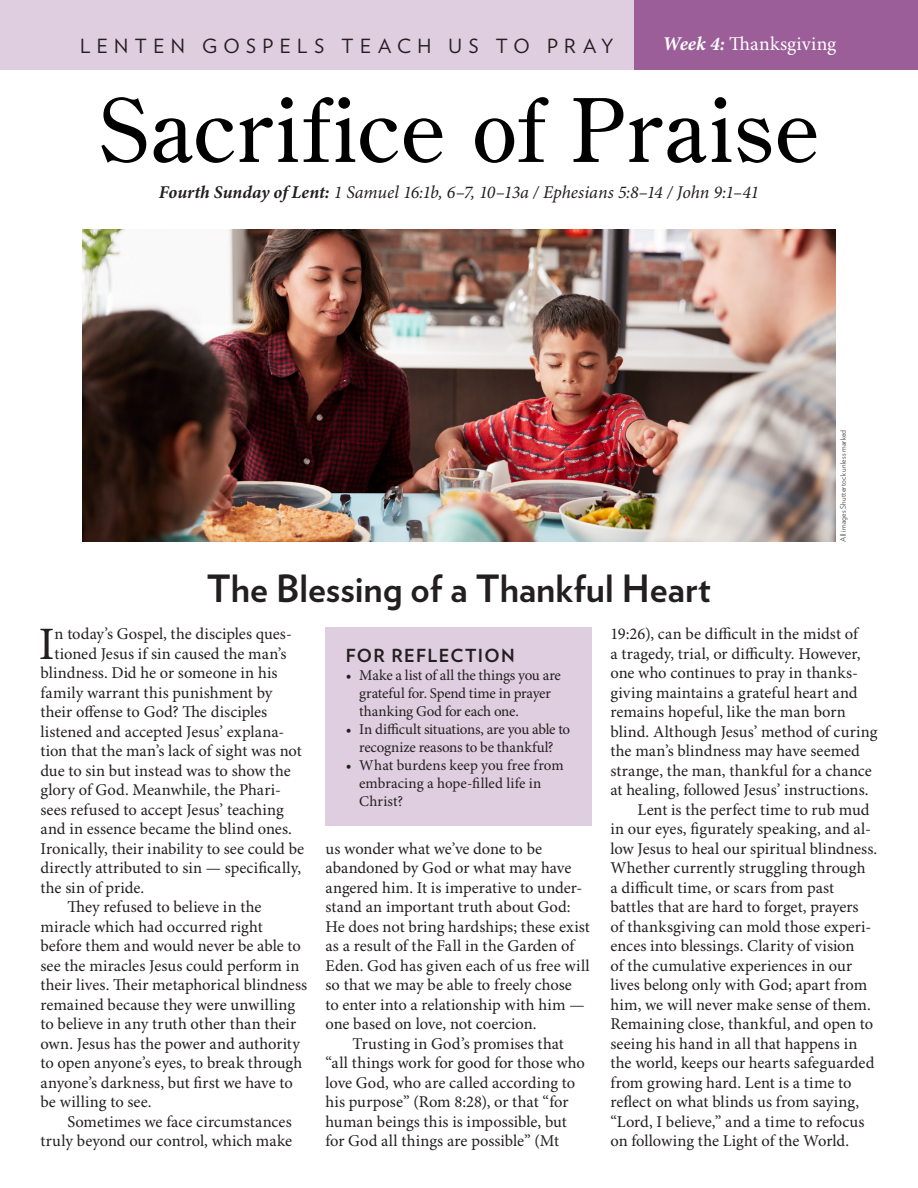
<style>
.page{position:relative;width:918px;height:1188px;background:#fff}
.page>*{position:absolute;margin:0;border:0;box-sizing:border-box;transform-origin:0 0}
.t1{font:87.15px "Century Old Style Std";letter-spacing:.03em;color:#000}
.Body{font:46.5px "Minion Pro";color:#231f20}
.Body-2{font:700 37.5px "Verlag";color:#231f20}
.Default{font:19.5px "Verlag";letter-spacing:.33em;color:#231f20}
.t2{font:19.5px "Minion Pro";color:#fff}
.Body-3{font:italic 18px "Minion Pro";letter-spacing:-.005em;color:#231f20}
.Heading_2{font:700 18px "Verlag";letter-spacing:.075em;color:#231f20}
.Body-4{font:16.5px/19.5px "Minion Pro";color:#231f20}
.t3{font:15px/18px "Minion Pro";letter-spacing:-.005em;color:#231f20}
.BodySerif{font:300 7.5px "Verlag";letter-spacing:.03em;color:#231f20}
.s1{font-weight:700;font-style:italic}
.s2{font-weight:700}
</style>
<div class="page">
<img style="left:82px;top:229px;width:754px;height:313px">
<div style="left:326px;top:627px;width:266px;height:199px;background:#dfcde0"></div>
<div style="left:0;top:0;width:918px;height:69px;background:#dfcde0"></div>
<div style="left:634px;top:0;width:284px;height:69px;background:#9b5e98"></div>
<p class="Default" style="left:80px;top:31px;width:535px">LENTEN GOSPELS TEACH US TO PRAY</p>
<p class="t2" style="left:662px;top:32px;width:175px"><span class="s1">Week 4:</span> Thanksgiving</p>
<p class="t1" style="left:99px;top:74px;width:721px">Sacrifice of Praise</p>
<p class="Body-3" style="left:159px;top:182px;width:602px"><span class="s2">Fourth Sunday of Lent:</span> 1 Samuel 16:1b, 6–7, 10–13a / Ephesians 5:8–14 / John 9:1–41</p>
<p class="BodySerif" style="left:838px;top:542px;width:113px;rotate:-90deg">All images Shuttertock unless marked</p>
<p class="Body-2" style="left:207px;top:559px;width:506px">The Blessing of a Thankful Heart</p>
<p class="Heading_2" style="left:346px;top:641px;width:171px">FOR REFLECTION</p>
<p class="t3" style="left:359px;top:667px;width:203px;text-indent:-14px">• Make a list of all the things you are grateful for. Spend time in prayer thanking God for each one.</p>
<p class="t3" style="left:346px;top:721px;width:226px;text-align:center">• In difficult situations, are you able to recognize reasons to be thankful?</p>
<p class="t3" style="left:359px;top:757px;width:206px;text-indent:-14px">• What burdens keep you free from embracing a hope-filled life in<br>Christ?</p>
<p class="Body-4" style="left:610px;top:625px;width:269px">19:26), can be difficult in the midst of<br>a tragedy, trial, or difficulty. However, one who continues to pray in thanks&shy;giving maintains a grateful heart and remains hopeful, like the man born blind. Although Jesus’ method of curing the man’s blindness may have seemed strange, the man, thankful for a chance at healing, followed Jesus’ instructions.</p>
<p class="Body-4" style="left:610px;top:800px;width:268px;text-indent:27px">Lent is the perfect time to rub mud in our eyes, figurately speaking, and al&shy;low Jesus to heal our spiritual blindness.<br>Whether currently struggling through<br>a difficult time, or scars from past battles that are hard to forget, prayers of thanksgiving can mold those experi&shy;ences into blessings. Clarity of vision<br>of the cumulative experiences in our lives belong only with God; apart from him, we will never make sense of them.<br>Remaining close, thankful, and open to seeing his hand in all that happens in the world, keeps our hearts safeguarded from growing hard. Lent is a time to reflect on what blinds us from saying, “Lord, I believe,” and a time to refocus on following the Light of the World.</p>
<p class="Body" style="left:39px;top:616px;width:17px">I</p>
<p class="Body-4" style="left:55px;top:625px;width:239px">n today’s Gospel, the disciples ques-</p>
<p class="Body-4" style="left:55px;top:644px;width:234px">tioned Jesus if sin caused the man’s</p>
<p class="Body-4" style="left:40px;top:664px;width:239px">blindness. Did he or someone in his</p>
<p class="Body-4" style="left:40px;top:683px;width:234px">family warrant this punishment by</p>
<p class="Body-4" style="left:40px;top:703px;width:228px">their offense to God? The disciples</p>
<p class="Body-4" style="left:40px;top:722px;width:245px">listened and accepted Jesus’ explana-</p>
<p class="Body-4" style="left:40px;top:742px;width:263px">tion that the man’s lack of sight was not</p>
<p class="Body-4" style="left:40px;top:761px;width:252px">due to sin but instead was to show the</p>
<p class="Body-4" style="left:40px;top:781px;width:242px">glory of God. Meanwhile, the Phari-</p>
<p class="Body-4" style="left:40px;top:800px;width:245px">sees refused to accept Jesus’ teaching</p>
<p class="Body-4" style="left:40px;top:820px;width:253px">and in essence became the blind ones.</p>
<p class="Body-4" style="left:40px;top:839px;width:265px">Ironically, their inability to see could be</p>
<p class="Body-4" style="left:40px;top:859px;width:262px">directly attributed to sin — specifically,</p>
<p class="Body-4" style="left:40px;top:878px;width:105px">the sin of pride.</p>
<p class="Body-4" style="left:40px;top:898px;width:268px;text-indent:27px">They refused to believe in the miracle which had occurred right before them and would never be able to see the miracles Jesus could perform in their lives. Their metaphorical blindness remained because they were unwilling to believe in any truth other than their own. Jesus has the power and authority to open anyone’s eyes, to break through anyone’s darkness, but first we have to be willing to see.</p>
<p class="Body-4" style="left:40px;top:1112px;width:253px;text-align:right">Sometimes we face circumstances truly beyond our control, which make</p>
<p class="Body-4" style="left:326px;top:839px;width:266px">us wonder what we’ve done to be abandoned by God or what may have angered him. It is imperative to under&shy;stand an important truth about God:<br>He does not bring hardships; these exist as a result of the Fall in the Garden of Eden. God has given each of us free will so that we may be able to freely chose<br>to enter into a relationship with him — one based on love, not coercion.</p>
<p class="Body-4" style="left:326px;top:1034px;width:261px;text-indent:27px">Trusting in God’s promises that “all things work for good for those who love God, who are called according to his purpose” (Rom 8:28), or that “for human beings this is impossible, but for God all things are possible” (Mt</p>
</div>
